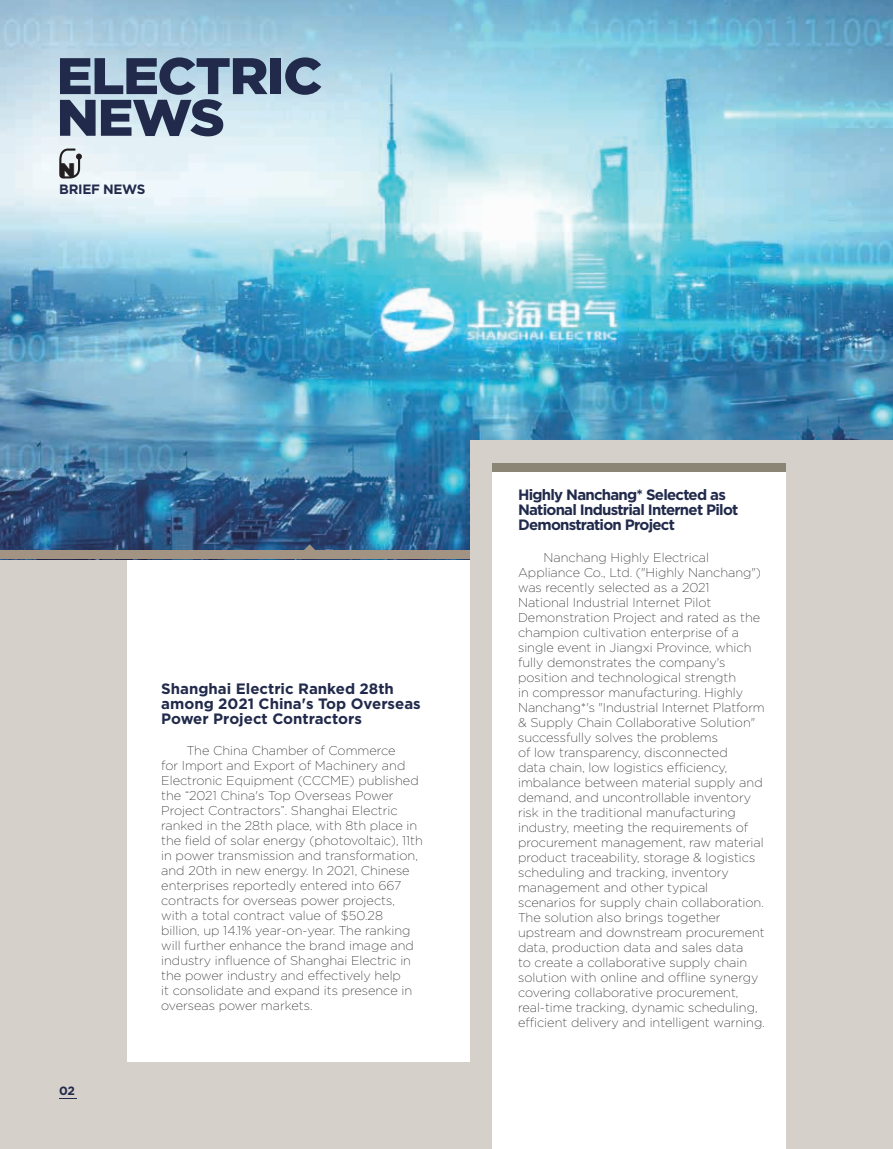
<style>
.page{position:relative;width:893px;height:1149px;background:#fff}
.page>*{position:absolute;margin:0;border:0;box-sizing:border-box;transform-origin:0 0}
.t1{font:900 51.3px/41.7px "Gotham";letter-spacing:-.025em;color:#212a4b;scale:1.05 1}
.t2{font:900 19.65px "Gotham";color:#231f20}
.t3{font:700 15px/15px "Gotham";color:#212a4b}
.t4{font:700 15px/15px "Gotham";letter-spacing:-.05em;color:#212a4b}
.t5{font:700 13.5px "Gotham";letter-spacing:-.025em;color:#212a4b}
.t6{font:200 12.75px/15px "Gotham";color:#231f20}
.t7{font:700 12px "Gotham";color:#212a4b}
</style>
<div class="page">
<div style="left:0;top:0;width:893px;height:1148px;background:#d5d1ca"></div>
<div style="left:127px;top:377px;width:344px;height:684px;background:#fff"></div>
<img style="left:0;top:0;width:893px;height:550px">
<div style="left:0;top:550px;width:471px;height:9px;background:#a29382"></div>
<svg style="left:297px;top:544px;width:25px;height:6px"></svg>
<div style="left:471px;top:440px;width:422px;height:708px;background:#d5d1ca"></div>
<svg style="left:59px;top:1098px;width:18px;height:1px"></svg>
<svg style="left:59px;top:148px;width:23px;height:30px"></svg>
<div style="left:493px;top:472px;width:293px;height:676px;background:#fff"></div>
<div style="left:493px;top:463px;width:293px;height:9px;background:#8b8575"></div>
<h1 class="t1" style="left:57px;top:54px;width:255px">ELECTRIC<br>NEWS</h1>
<h2 class="t2" style="left:60px;top:155px;width:17px">N</h2>
<p class="t5" style="left:59px;top:180px;width:88px">BRIEF NEWS</p>
<p class="t7" style="left:59px;top:1082px;width:17px">02</p>
<p class="t3" style="left:161px;top:680px;width:261px">Shanghai Electric Ranked 28th among 2021 China's Top Overseas<br>Power Project Contractors</p>
<p class="t6" style="left:161px;top:743px;width:263px;text-indent:26px">The China Chamber of Commerce<br>for Import and Export of Machinery and Electronic Equipment (CCCME) published the “2021 China's Top Overseas Power Project Contractors”. Shanghai Electric ranked in the 28th place, with 8th place in the field of solar energy (photovoltaic), 11th in power transmission and transformation, and 20th in new energy. In 2021, Chinese enterprises reportedly entered into 667 contracts for overseas power projects, with a total contract value of $50.28 billion, up 14.1% year-on-year. The ranking will further enhance the brand image and industry influence of Shanghai Electric in the power industry and effectively help<br>it consolidate and expand its presence in overseas power markets.</p>
<p class="t4" style="left:518px;top:487px;width:222px">Highly Nanchang* Selected as<br>National Industrial Internet Pilot<br>Demonstration Project</p>
<p class="t6" style="left:518px;top:549px;width:248px;text-indent:26px">Nanchang Highly Electrical Appliance Co., Ltd. ("Highly Nanchang") was recently selected as a 2021<br>National Industrial Internet Pilot Demonstration Project and rated as the champion cultivation enterprise of a single event in Jiangxi Province, which fully demonstrates the company's position and technological strength<br>in compressor manufacturing. Highly Nanchang*'s "Industrial Internet Platform &amp; Supply Chain Collaborative Solution" successfully solves the problems<br>of low transparency, disconnected<br>data chain, low logistics efficiency, imbalance between material supply and demand, and uncontrollable inventory risk in the traditional manufacturing industry, meeting the requirements of procurement management, raw material product traceability, storage &amp; logistics scheduling and tracking, inventory management and other typical scenarios for supply chain collaboration.<br>The solution also brings together upstream and downstream procurement data, production data and sales data<br>to create a collaborative supply chain solution with online and offline synergy covering collaborative procurement, real-time tracking, dynamic scheduling, efficient delivery and intelligent warning.</p>
</div>
